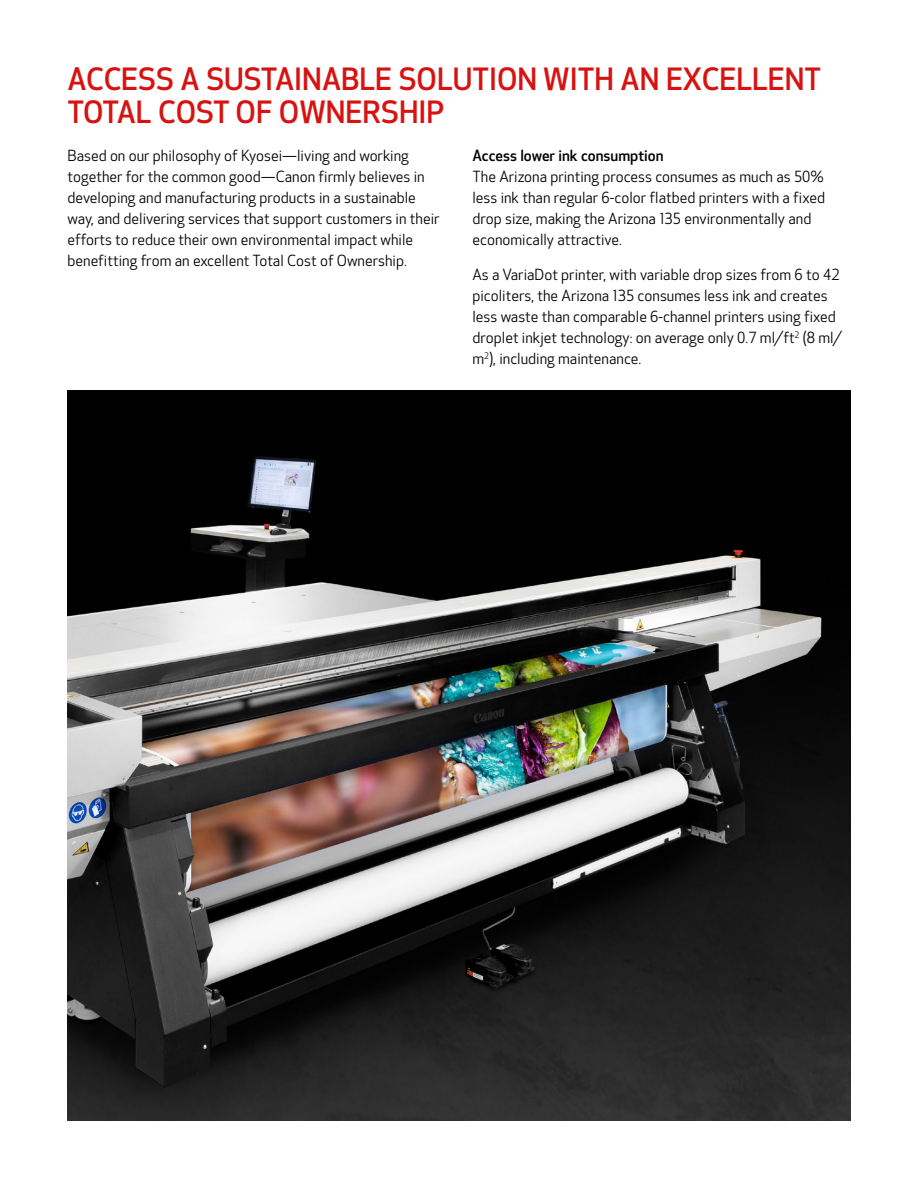
<style>
.page{position:relative;width:918px;height:1188px;background:#fff}
.page>*{position:absolute;margin:0;border:0;box-sizing:border-box;transform-origin:0 0}
._1st_Header{font:500 30px/33px "Optic Sans 301";color:#d81210}
.Body_Copy{font:15px/21px "Optic Sans 201";color:#000001}
._3rd_Header{font:500 15px "Optic Sans 301";color:#000001}
</style>
<div class="page">
<img style="left:68px;top:391px;width:782px;height:729px">
<p class="_1st_Header" style="left:68px;top:64px;width:755px">ACCESS A SUSTAINABLE SOLUTION WITH AN EXCELLENT<br>TOTAL COST OF OWNERSHIP</p>
<p class="Body_Copy" style="left:68px;top:146px;width:374px">Based on our philosophy of Kyosei—living and working together for the common good—Canon firmly believes in developing and manufacturing products in a sustainable way, and delivering services that support customers in their efforts to reduce their own environmental impact while benefitting from an excellent Total Cost of Ownership.</p>
<p class="_3rd_Header" style="left:472px;top:147px;width:193px">Access lower ink consumption</p>
<p class="Body_Copy" style="left:472px;top:167px;width:354px">The Arizona printing process consumes as much as 50% less ink than regular 6-color flatbed printers with a fixed drop size, making the Arizona 135 environmentally and economically attractive.</p>
<p class="Body_Copy" style="left:472px;top:264px;width:371px">As a VariaDot printer, with variable drop sizes from 6 to 42 picoliters, the Arizona 135 consumes less ink and creates less waste than comparable 6-channel printers using fixed droplet inkjet technology: on average only 0.7 ml/ft<sup>2</sup> (8 ml/ m<sup>2</sup>), including maintenance.</p>
</div>
